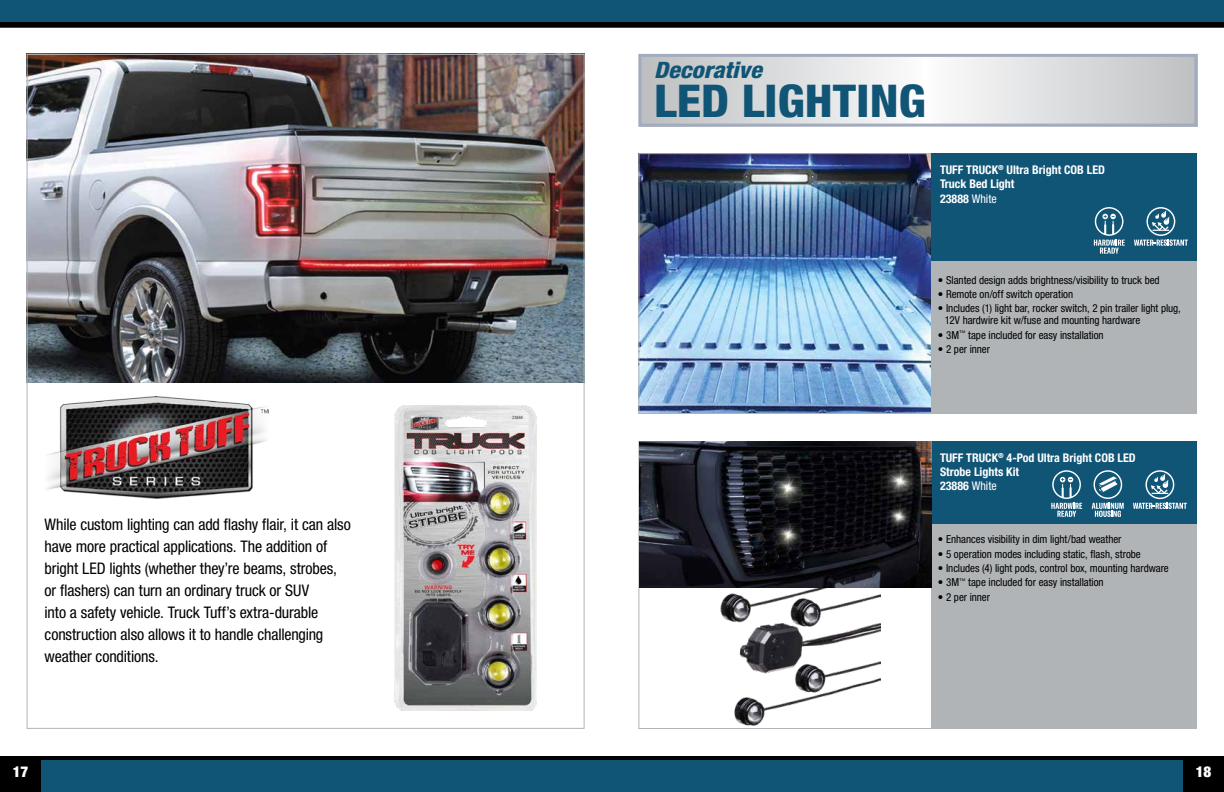
<style>
.page{position:relative;width:1224px;height:792px;background:#fff}
.page>*{position:absolute;margin:0;border:0;box-sizing:border-box;transform-origin:0 0}
.t1{font:800 condensed 45.2px "Helvetica Neue LT Std";color:#105476;scale:1.08 1}
.t2{font:italic 800 condensed 22.6px "Helvetica Neue LT Std";color:#105476;scale:1.08 1}
.t3{font:condensed 16px/22px "Helvetica Neue LT Std";letter-spacing:-.01em;color:#000}
.t4{font:900 condensed 15px "Helvetica Neue LT Std";color:#fff}
.t5{font:700 condensed 12px/14.4px "Helvetica Neue LT Std";color:#fff}
.t6{font:condensed 11px/12px "Helvetica Neue LT Std";letter-spacing:-.005em;color:#000}
.s1{font-weight:400}
</style>
<div class="page">
<img style="left:720px;top:588px;width:161px;height:138px">
<img style="left:640px;top:155px;width:291px;height:257px">
<div style="left:0;top:756px;width:612px;height:36px;background:#000"></div>
<div style="left:612px;top:756px;width:612px;height:36px;background:#000"></div>
<div style="left:41px;top:760px;width:571px;height:32px;background:#105476"></div>
<div style="left:612px;top:760px;width:571px;height:32px;background:#105476"></div>
<div style="left:0;top:0;width:612px;height:27px;background:#105476"></div>
<div style="left:612px;top:0;width:612px;height:27px;background:#105476"></div>
<hr style="left:0;top:23px;width:612px;height:4px;background:#000">
<hr style="left:612px;top:23px;width:612px;height:4px;background:#000">
<img style="left:29px;top:56px;width:554px;height:327px">
<div style="left:931px;top:249px;width:265px;height:165px;background:#b1b4b6"></div>
<div style="left:931px;top:494px;width:265px;height:235px;background:#b1b4b6"></div>
<div style="left:931px;top:153px;width:265px;height:108px;background:#105476"></div>
<div style="left:931px;top:441px;width:265px;height:82px;background:#105476"></div>
<img style="left:47px;top:396px;width:221px;height:102px">
<svg style="left:642px;top:58px;width:551px;height:65px"></svg>
<div style="left:638px;top:54px;width:559px;height:73px;border:3px solid #a2acbe"></div>
<img style="left:395px;top:405px;width:142px;height:306px">
<svg style="left:1134px;top:207px;width:54px;height:39px"></svg>
<svg style="left:1133px;top:470px;width:54px;height:39px"></svg>
<svg style="left:1094px;top:207px;width:31px;height:47px"></svg>
<svg style="left:1051px;top:470px;width:31px;height:47px"></svg>
<svg style="left:1092px;top:470px;width:32px;height:47px"></svg>
<img style="left:639px;top:441px;width:292px;height:147px">
<p class="t3" style="left:45px;top:513px;width:308px">While custom lighting can add flashy flair, it can also have more practical applications. The addition of bright LED lights (whether they’re beams, strobes, or flashers) can turn an ordinary truck or SUV<br>into a safety vehicle. Truck Tuff’s extra-durable construction also allows it to handle challenging weather conditions.</p>
<h2 class="t2" style="left:654px;top:56px;width:101px">Decorative</h2>
<h1 class="t1" style="left:654px;top:73px;width:253px">LED LIGHTING</h1>
<p class="t5" style="left:940px;top:162px;width:166px">TUFF TRUCK<sup>®</sup> Ultra Bright COB LED<br>Truck Bed Light<br>23888 <span class="s1">White</span></p>
<p class="t6" style="left:938px;top:274px;width:223px">• Slanted design adds brightness/visibility to truck bed</p>
<p class="t6" style="left:938px;top:288px;width:137px">• Remote on/off switch operation</p>
<p class="t6" style="left:945px;top:302px;width:237px;text-indent:-7px">• Includes (1) light bar, rocker switch, 2 pin trailer light plug,<br>12V hardwire kit w/fuse and mounting hardware</p>
<p class="t6" style="left:938px;top:329px;width:167px">• 3M<sup>™</sup> tape included for easy installation</p>
<p class="t6" style="left:938px;top:343px;width:54px">• 2 per inner</p>
<p class="t5" style="left:940px;top:450px;width:197px">TUFF TRUCK<sup>®</sup> 4-Pod Ultra Bright COB LED<br>Strobe Lights Kit<br>23886 <span class="s1">White</span></p>
<p class="t6" style="left:938px;top:533px;width:185px">• Enhances visibility in dim light/bad weather</p>
<p class="t6" style="left:938px;top:548px;width:204px">• 5 operation modes including static, flash, strobe</p>
<p class="t6" style="left:938px;top:562px;width:232px">• Includes (4) light pods, control box, mounting hardware</p>
<p class="t6" style="left:938px;top:576px;width:167px">• 3M<sup>™</sup> tape included for easy installation</p>
<p class="t6" style="left:938px;top:591px;width:54px">• 2 per inner</p>
<h3 class="t4" style="left:13px;top:763px;width:17px">17</h3>
<h3 class="t4" style="left:1196px;top:763px;width:17px">18</h3>
</div>
